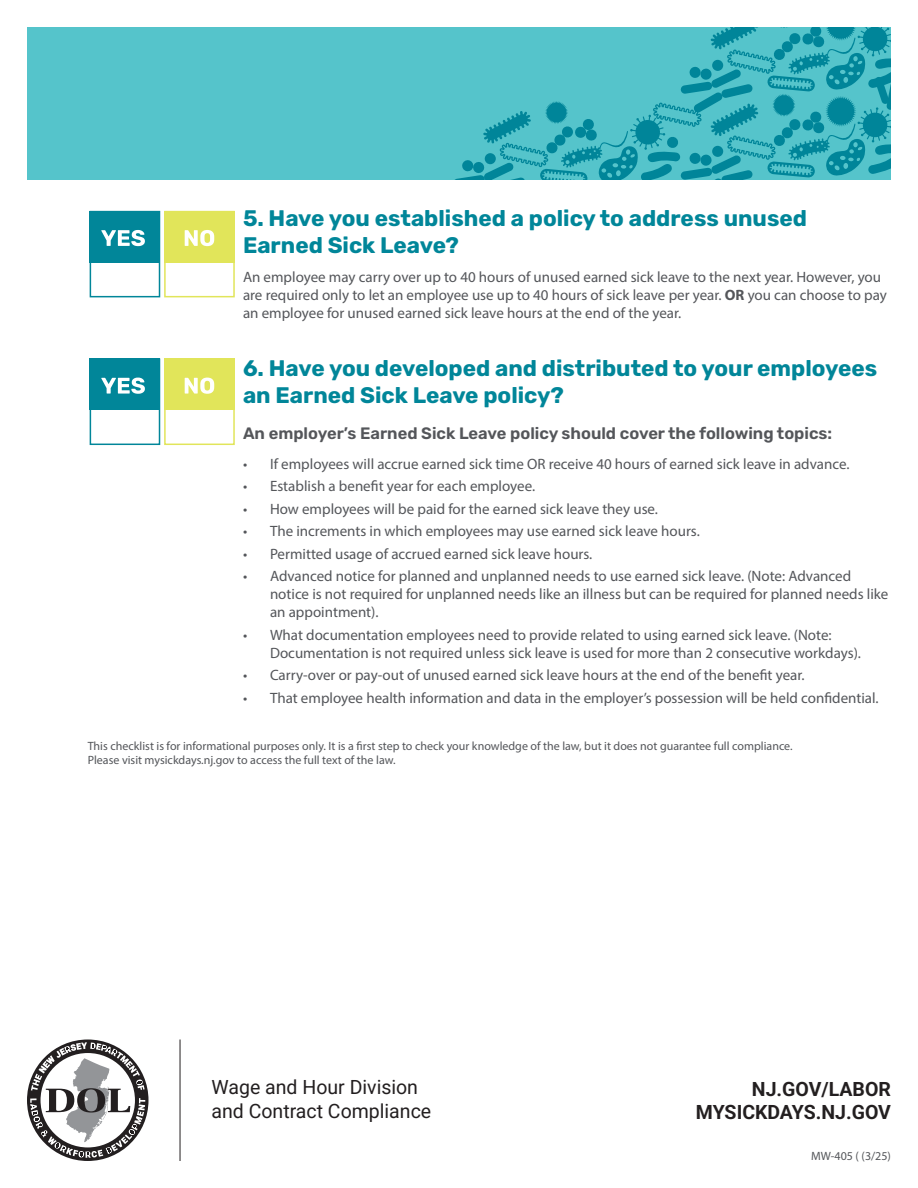
<style>
.page{position:relative;width:918px;height:1188px;background:#fff}
.page>*{position:absolute;margin:0;border:0;box-sizing:border-box;transform-origin:0 0}
.t1{font:700 22.5px/27px "Rubik";color:#018699}
.t2{font:19.5px "Roboto";color:#231f20}
.t3{font:700 19.5px "Roboto";color:#231f20}
.t4{font:600 16.5px "Rubik";color:#54565a}
.t5{font:15px/18px "Myriad Pro";color:#54565a}
.t6{font:12px/14.4px "Myriad Pro";color:#54565a}
.s1{font-weight:700}
</style>
<div class="page">
<div style="left:90px;top:358px;width:70px;height:52px;background:#018699"></div>
<svg style="left:101px;top:378px;width:44px;height:16px"></svg>
<div style="left:164px;top:358px;width:71px;height:87px;border:2px solid #e1e55a"></div>
<div style="left:90px;top:358px;width:70px;height:87px;border:2px solid #018699"></div>
<div style="left:164px;top:358px;width:71px;height:52px;background:#e1e55a"></div>
<svg style="left:185px;top:378px;width:29px;height:16px"></svg>
<svg style="left:27px;top:1040px;width:121px;height:121px"></svg>
<hr style="left:180px;top:1040px;width:1px;height:121px;background:#231f20">
<div style="left:90px;top:211px;width:70px;height:52px;background:#018699"></div>
<svg style="left:101px;top:230px;width:44px;height:16px"></svg>
<div style="left:164px;top:211px;width:71px;height:86px;border:2px solid #e1e55a"></div>
<div style="left:90px;top:211px;width:70px;height:86px;border:2px solid #018699"></div>
<div style="left:164px;top:211px;width:71px;height:52px;background:#e1e55a"></div>
<svg style="left:185px;top:230px;width:29px;height:16px"></svg>
<div style="left:27px;top:27px;width:864px;height:152px;background:#55c4cb"></div>
<svg style="left:456px;top:27px;width:435px;height:152px"></svg>
<p class="t1" style="left:243px;top:205px;width:566px">5. Have you established a policy to address unused<br>Earned Sick Leave?</p>
<p class="t5" style="left:243px;top:268px;width:645px">An employee may carry over up to 40 hours of unused earned sick leave to the next year. However, you are required only to let an employee use up to 40 hours of sick leave per year. <span class="s1">OR</span> you can choose to pay an employee for unused earned sick leave hours at the end of the year.</p>
<p class="t1" style="left:243px;top:355px;width:636px">6. Have you developed and distributed to your employees an Earned Sick Leave policy?</p>
<p class="t4" style="left:243px;top:421px;width:591px">An employer’s Earned Sick Leave policy should cover the following topics:</p>
<p class="t5" style="left:243px;top:454px;width:608px">• If employees will accrue earned sick time OR receive 40 hours of earned sick leave in advance.</p>
<p class="t5" style="left:243px;top:477px;width:294px">• Establish a benefit year for each employee.</p>
<p class="t5" style="left:243px;top:499px;width:417px">• How employees will be paid for the earned sick leave they use.</p>
<p class="t5" style="left:243px;top:522px;width:458px">• The increments in which employees may use earned sick leave hours.</p>
<p class="t5" style="left:243px;top:544px;width:351px">• Permitted usage of accrued earned sick leave hours.</p>
<p class="t5" style="left:270px;top:567px;width:620px;text-indent:-27px">• Advanced notice for planned and unplanned needs to use earned sick leave. (Note: Advanced notice is not required for unplanned needs like an illness but can be required for planned needs like an appointment).</p>
<p class="t5" style="left:270px;top:625px;width:593px;text-indent:-27px">• What documentation employees need to provide related to using earned sick leave. (Note:<br>Documentation is not required unless sick leave is used for more than 2 consecutive workdays).</p>
<p class="t5" style="left:243px;top:666px;width:563px">• Carry-over or pay-out of unused earned sick leave hours at the end of the benefit year.</p>
<p class="t5" style="left:243px;top:688px;width:637px">• That employee health information and data in the employer’s possession will be held confidential.</p>
<p class="t6" style="left:88px;top:738px;width:706px">This checklist is for informational purposes only. It is a first step to check your knowledge of the law, but it does not guarantee full compliance.<br>Please visit mysickdays.nj.gov to access the full text of the law.</p>
<p class="t2" style="left:212px;top:1074px;width:208px">Wage and Hour Division</p>
<p class="t2" style="left:212px;top:1097px;width:221px">and Contract Compliance</p>
<p class="t3" style="left:752px;top:1075px;width:141px">NJ.GOV/LABOR</p>
<p class="t3" style="left:696px;top:1099px;width:197px">MYSICKDAYS.NJ.GOV</p>
<p class="t6" style="left:811px;top:1148px;width:81px">MW-405 ( (3/25)</p>
</div>
